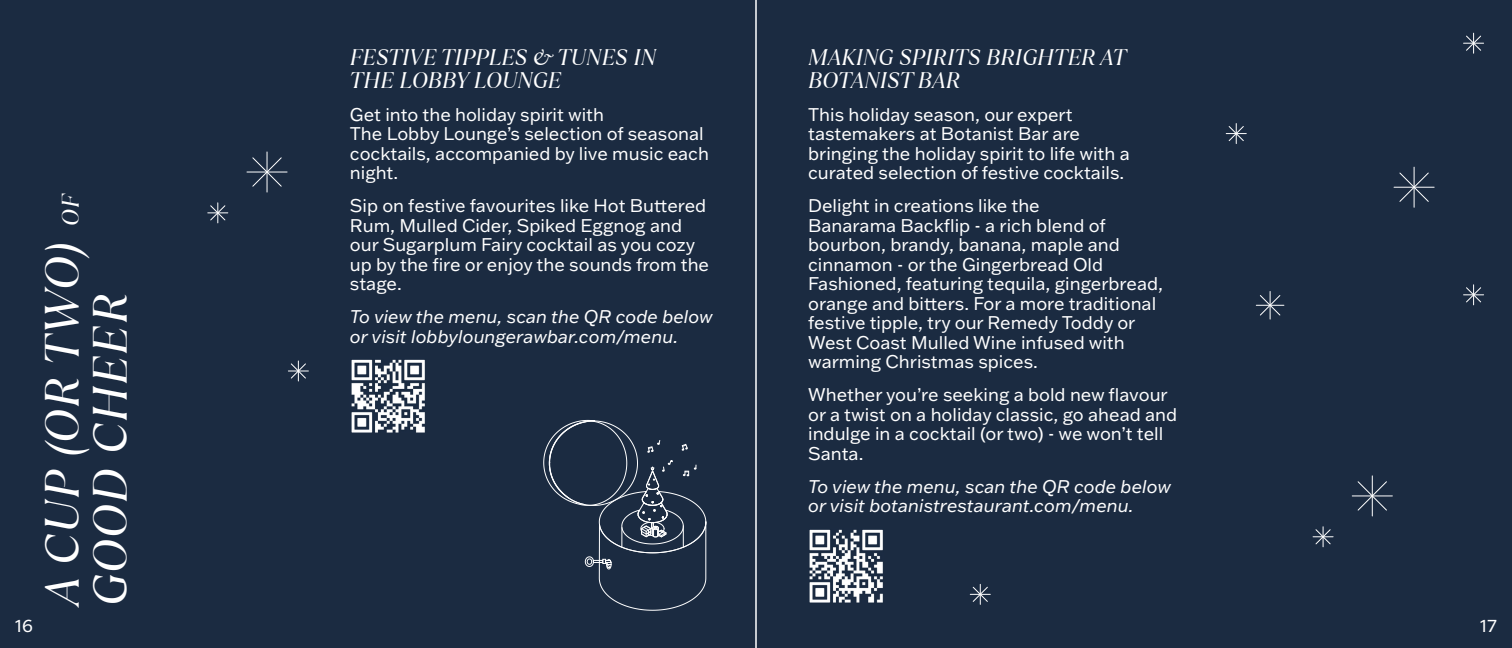
<style>
.page{position:relative;width:1512px;height:648px;background:#1b2b41}
.page>*{position:absolute;margin:0;border:0;box-sizing:border-box;transform-origin:0 0}
.t1{font:italic 48px/48px "TT Ramillas";letter-spacing:.025em;color:#fff}
.t2{font:italic 22.5px/22.5px "TT Ramillas";color:#fff}
.t3{font:18px/19.5px "Franklin Gothic ATF";color:#fff}
.t4{font:italic 18px/19.5px "Franklin Gothic ATF";color:#fff}
.s1{font-size:24px}
</style>
<div class="page">
<hr style="left:755px;top:0;width:2px;height:648px;background:#fff">
<img style="left:351px;top:359px;width:74px;height:74px">
<hr style="left:267px;top:152px;width:1px;height:40px;background:#fff">
<hr style="left:247px;top:172px;width:40px;height:1px;background:#fff">
<svg style="left:252px;top:157px;width:30px;height:30px"></svg>
<svg style="left:208px;top:203px;width:20px;height:20px"></svg>
<svg style="left:288px;top:361px;width:20px;height:20px"></svg>
<svg style="left:543px;top:420px;width:164px;height:191px"></svg>
<img style="left:809px;top:529px;width:74px;height:74px">
<hr style="left:1414px;top:167px;width:1px;height:40px;background:#fff">
<hr style="left:1394px;top:187px;width:40px;height:1px;background:#fff">
<svg style="left:1399px;top:172px;width:30px;height:30px"></svg>
<hr style="left:1372px;top:476px;width:1px;height:40px;background:#fff">
<hr style="left:1352px;top:496px;width:40px;height:1px;background:#fff">
<svg style="left:1357px;top:481px;width:30px;height:30px"></svg>
<svg style="left:1313px;top:527px;width:20px;height:20px"></svg>
<svg style="left:1226px;top:124px;width:20px;height:20px"></svg>
<svg style="left:970px;top:584px;width:20px;height:20px"></svg>
<svg style="left:1464px;top:285px;width:20px;height:20px"></svg>
<svg style="left:1464px;top:33px;width:20px;height:20px"></svg>
<svg style="left:1256px;top:291px;width:28px;height:28px"></svg>
<h1 class="t1" style="left:38px;top:606px;width:414px;rotate:-90deg">A CUP (OR TWO) <span class="s1">OF<br></span>GOOD CHEER</h1>
<p class="t2" style="left:350px;top:46px;width:308px">FESTIVE TIPPLES &amp; TUNES IN<br>THE LOBBY LOUNGE</p>
<p class="t3" style="left:350px;top:104px;width:361px">Get into the holiday spirit with<br>The Lobby Lounge’s selection of seasonal cocktails, accompanied by live music each night.</p>
<p class="t3" style="left:350px;top:196px;width:361px">Sip on festive favourites like Hot Buttered Rum, Mulled Cider, Spiked Eggnog and our Sugarplum Fairy cocktail as you cozy up by the fire or enjoy the sounds from the stage.</p>
<p class="t4" style="left:350px;top:307px;width:365px">To view the menu, scan the QR code below or visit lobbyloungerawbar.com/menu.</p>
<p class="t2" style="left:808px;top:46px;width:320px">MAKING SPIRITS BRIGHTER AT<br>BOTANIST BAR</p>
<p class="t3" style="left:808px;top:104px;width:323px">This holiday season, our expert tastemakers at Botanist Bar are bringing the holiday spirit to life with a curated selection of festive cocktails.</p>
<p class="t3" style="left:808px;top:196px;width:356px">Delight in creations like the<br>Banarama Backflip - a rich blend of bourbon, brandy, banana, maple and cinnamon - or the Gingerbread Old Fashioned, featuring tequila, gingerbread, orange and bitters. For a more traditional festive tipple, try our Remedy Toddy or West Coast Mulled Wine infused with warming Christmas spices.</p>
<p class="t3" style="left:808px;top:385px;width:370px">Whether you’re seeking a bold new flavour or a twist on a holiday classic, go ahead and indulge in a cocktail (or two) - we won’t tell Santa.</p>
<p class="t4" style="left:808px;top:476px;width:365px">To view the menu, scan the QR code below or visit botanistrestaurant.com/menu.</p>
<p class="t3" style="left:15px;top:616px;width:20px">16</p>
<p class="t3" style="left:1480px;top:616px;width:18px">17</p>
</div>
